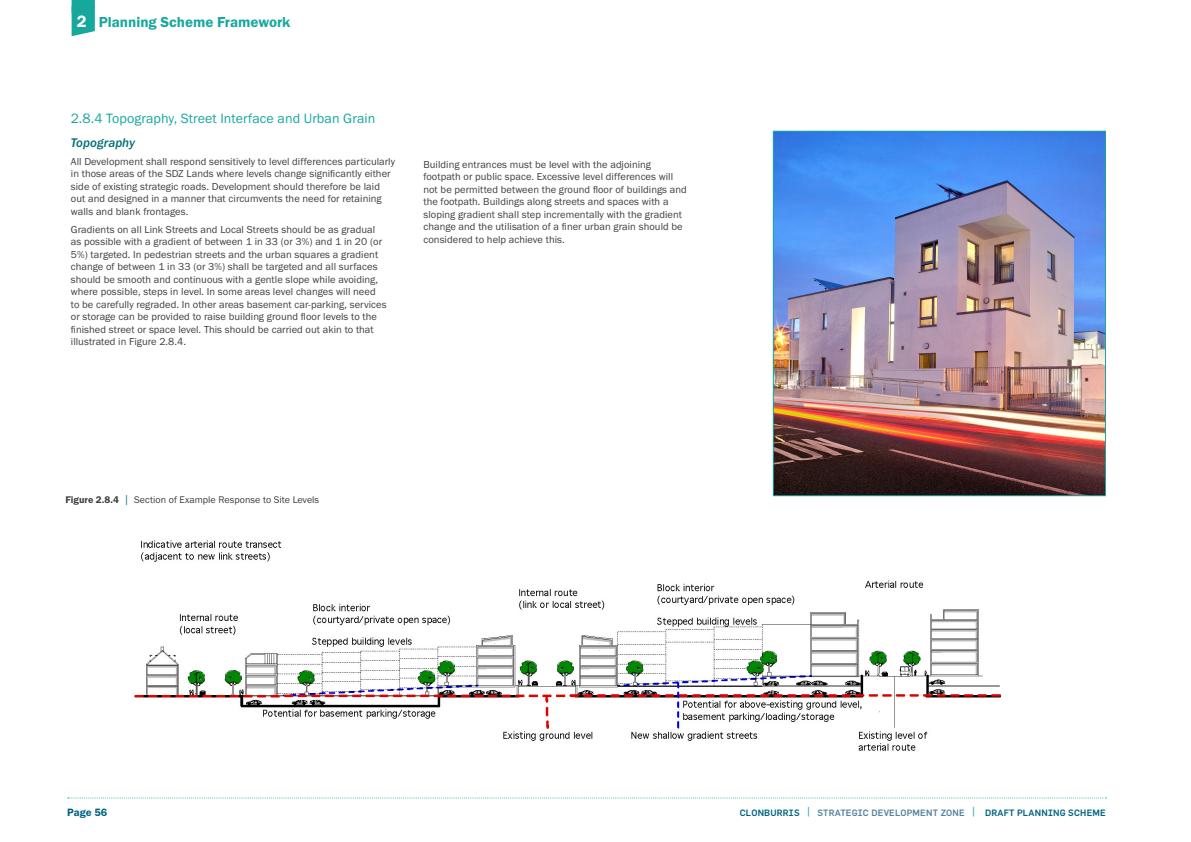
<style>
.page{position:relative;width:1191px;height:842px;background:#fff}
.page>*{position:absolute;margin:0;border:0;box-sizing:border-box;transform-origin:0 0}
.t1{font:15px "Franklin Gothic URW Dem";color:#16a89d}
._1_2_Sub{font:14px "Franklin Gothic URW Boo";letter-spacing:.005em;color:#16a89d}
.SUB_D{font:13px "Franklin Gothic URW Med Ita";letter-spacing:.005em;color:#006d77}
.t2{font:11px "Franklin Gothic URW Dem";letter-spacing:-.005em;color:#006282}
._12_pt_type{font:10.5px/12.5px "Franklin Gothic URW Boo";letter-spacing:.005em;color:#3e3e3f}
.table_title{font:10px "Franklin Gothic URW Boo";letter-spacing:.005em;color:#3e3e3f}
.t3{font:500 9px "Flama";letter-spacing:.02em;color:#006282}
.s1{font-size:17px;color:#fff}
.s2{font-family:"Franklin Gothic URW Dem"}
.s3{font-size:11.9px;color:#007681}
.s4{font-size:12.6px;color:#16a89d}
.s5{color:#54849f}
</style>
<div class="page">
<svg style="left:72px;top:0;width:23px;height:36px"></svg>
<svg style="left:68px;top:797px;width:1038px;height:1px"></svg>
<img style="left:775px;top:133px;width:329px;height:361px">
<div style="left:773px;top:131px;width:333px;height:365px;border:1px solid #16a89d"></div>
<img style="left:134px;top:540px;width:867px;height:211px">
<h1 class="t1" style="left:77px;top:13px;width:215px"><span class="s1">2</span> Planning Scheme Framework</h1>
<p class="_1_2_Sub" style="left:71px;top:109px;width:306px">2.8.4 Topography, Street Interface and Urban Grain</p>
<p class="SUB_D" style="left:71px;top:135px;width:66px">Topography</p>
<p class="_12_pt_type" style="left:71px;top:155px;width:326px">All Development shall respond sensitively to level differences particularly in those areas of the SDZ Lands where levels change significantly either side of existing strategic roads. Development should therefore be laid out and designed in a manner that circumvents the need for retaining walls and blank frontages.</p>
<p class="_12_pt_type" style="left:71px;top:223px;width:317px">Gradients on all Link Streets and Local Streets should be as gradual as possible with a gradient of between 1 in 33 (or 3%) and 1 in 20 (or 5%) targeted. In pedestrian streets and the urban squares a gradient change of between 1 in 33 (or 3%) shall be targeted and all surfaces should be smooth and continuous with a gentle slope while avoiding, where possible, steps in level. In some areas level changes will need to be carefully regraded. In other areas basement car-parking, services or storage can be provided to raise building ground floor levels to the finished street or space level. This should be carried out akin to that illustrated in Figure 2.8.4.</p>
<p class="_12_pt_type" style="left:423px;top:158px;width:265px">Building entrances must be level with the adjoining footpath or public space. Excessive level differences will not be permitted between the ground floor of buildings and the footpath. Buildings along streets and spaces with a sloping gradient shall step incrementally with the gradient change and the utilisation of a finer urban grain should be considered to help achieve this.</p>
<p class="table_title" style="left:65px;top:493px;width:255px"><span class="s2">Figure 2.8.4</span> <span class="s3">|</span> Section of Example Response to Site Levels</p>
<p class="t2" style="left:67px;top:806px;width:41px">Page 56</p>
<p class="t3" style="left:740px;top:807px;width:367px">CLONBURRIS <span class="s4">|</span> <span class="s5">STRATEGIC DEVELOPMENT ZONE</span> <span class="s4">|</span> DRAFT PLANNING SCHEME</p>
</div>
